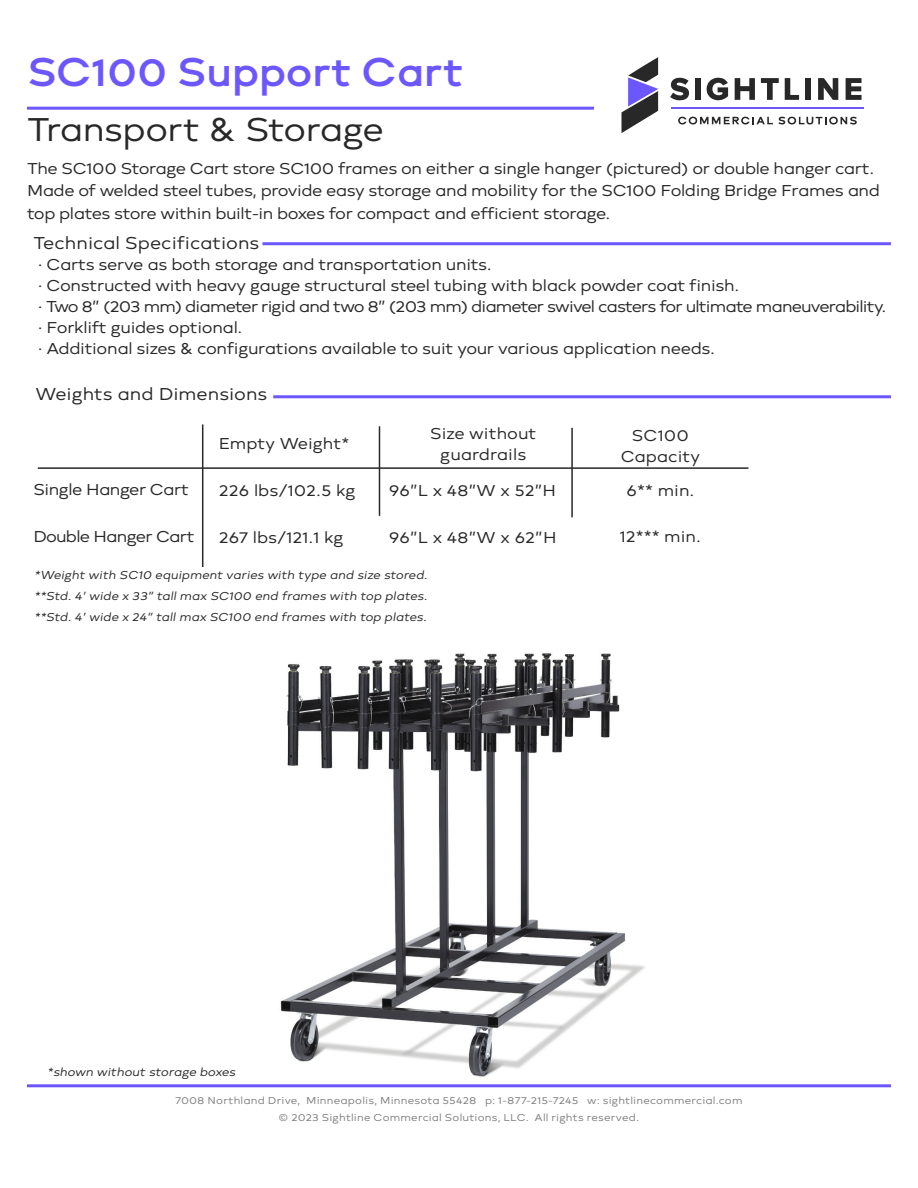
<style>
.page{position:relative;width:918px;height:1188px;background:#fff}
.page>*{position:absolute;margin:0;border:0;box-sizing:border-box;transform-origin:0 0}
.t1{font:700 42px "Brooklyn";letter-spacing:-.03em;color:#6c57ff}
.t2{font:34.5px "Brooklyn";letter-spacing:-.02em;color:#282828}
.t3{font:18px "Brooklyn";color:#282828}
.Chart_Copy__SideBar{font:16.5px/22.5px "Brooklyn";letter-spacing:-.025em;color:#282828}
.Chart_Copy__SideBar-2{font:16.5px "Brooklyn";letter-spacing:-.05em;color:#282828}
.Chart_Copy__SideBar-3{font:16.5px/21px "Brooklyn";color:#282828;text-align:center}
.Chart_Copy__SideBar-4{font:italic 12px "Brooklyn";color:#282828}
.t4{font:10.5px/16.6px "Brooklyn";letter-spacing:.015em;color:#7f7f7f;text-align:center}
</style>
<div class="page">
<hr style="left:27px;top:107px;width:567px;height:3px;background:#6c57ff">
<hr style="left:27px;top:1084px;width:864px;height:3px;background:#6c57ff">
<svg style="left:622px;top:57px;width:36px;height:76px"></svg>
<svg style="left:818px;top:78px;width:20px;height:22px"></svg>
<hr style="left:672px;top:107px;width:192px;height:2px;background:#6c57ff">
<svg style="left:707px;top:77px;width:21px;height:24px"></svg>
<svg style="left:735px;top:78px;width:20px;height:22px"></svg>
<svg style="left:846px;top:78px;width:16px;height:22px"></svg>
<svg style="left:670px;top:77px;width:19px;height:24px"></svg>
<svg style="left:761px;top:78px;width:18px;height:22px"></svg>
<svg style="left:785px;top:78px;width:14px;height:22px"></svg>
<div style="left:695px;top:78px;width:6px;height:22px;background:#282828"></div>
<div style="left:805px;top:78px;width:6px;height:22px;background:#282828"></div>
<svg style="left:678px;top:116px;width:179px;height:9px"></svg>
<img style="left:280px;top:653px;width:365px;height:424px">
<hr style="left:273px;top:395px;width:618px;height:3px;background:#6c57ff">
<hr style="left:202px;top:424px;width:1px;height:143px;background:#282828">
<hr style="left:38px;top:467px;width:710px;height:2px;background:#282828">
<hr style="left:379px;top:426px;width:1px;height:90px;background:#282828">
<hr style="left:262px;top:242px;width:629px;height:3px;background:#6c57ff">
<hr style="left:571px;top:428px;width:2px;height:89px;background:#282828">
<h1 class="t1" style="left:27px;top:52px;width:438px">SC100 Support Cart</h1>
<h2 class="t2" style="left:27px;top:113px;width:358px">Transport &amp; Storage</h2>
<p class="Chart_Copy__SideBar" style="left:27px;top:158px;width:855px">The SC100 Storage Cart store SC100 frames on either a single hanger (pictured) or double hanger cart.<br>Made of welded steel tubes, provide easy storage and mobility for the SC100 Folding Bridge Frames and top plates store within built-in boxes for compact and efficient storage.</p>
<p class="t3" style="left:33px;top:235px;width:227px">Technical Specifications</p>
<p class="Chart_Copy__SideBar" style="left:38px;top:254px;width:456px">· Carts serve as both storage and transportation units.</p>
<p class="Chart_Copy__SideBar" style="left:38px;top:275px;width:703px">· Constructed with heavy gauge structural steel tubing with black powder coat finish.</p>
<p class="Chart_Copy__SideBar-2" style="left:38px;top:298px;width:850px">· Two 8” (203 mm) diameter rigid and two 8” (203 mm) diameter swivel casters for ultimate maneuverability.</p>
<p class="Chart_Copy__SideBar" style="left:38px;top:317px;width:206px">· Forklift guides optional.</p>
<p class="Chart_Copy__SideBar" style="left:38px;top:338px;width:679px">· Additional sizes &amp; configurations available to suit your various application needs.</p>
<p class="t3" style="left:36px;top:386px;width:233px">Weights and Dimensions</p>
<p class="Chart_Copy__SideBar" style="left:33px;top:479px;width:157px">Single Hanger Cart</p>
<p class="Chart_Copy__SideBar-3" style="left:219px;top:434px;width:132px">Empty Weight*</p>
<p class="Chart_Copy__SideBar-3" style="left:430px;top:424px;width:108px">Size without guardrails</p>
<p class="Chart_Copy__SideBar-3" style="left:219px;top:481px;width:138px">226 lbs/102.5 kg</p>
<p class="Chart_Copy__SideBar" style="left:389px;top:480px;width:169px">96”L x 48”W x 52”H</p>
<p class="Chart_Copy__SideBar" style="left:632px;top:425px;width:58px">SC100</p>
<p class="Chart_Copy__SideBar-3" style="left:621px;top:447px;width:81px">Capacity</p>
<p class="Chart_Copy__SideBar" style="left:626px;top:480px;width:70px">6** min.</p>
<p class="Chart_Copy__SideBar" style="left:33px;top:526px;width:163px">Double Hanger Cart</p>
<p class="Chart_Copy__SideBar-3" style="left:219px;top:528px;width:126px">267 lbs/121.1 kg</p>
<p class="Chart_Copy__SideBar" style="left:389px;top:527px;width:169px">96”L x 48”W x 62”H</p>
<p class="Chart_Copy__SideBar" style="left:620px;top:526px;width:83px">12*** min.</p>
<p class="Chart_Copy__SideBar-4" style="left:36px;top:570px;width:395px">*Weight with SC10 equipment varies with type and size stored.</p>
<p class="Chart_Copy__SideBar-4" style="left:36px;top:591px;width:394px">**Std. 4’ wide x 33” tall max SC100 end frames with top plates.</p>
<p class="Chart_Copy__SideBar-4" style="left:36px;top:612px;width:394px">**Std. 4’ wide x 24” tall max SC100 end frames with top plates.</p>
<p class="Chart_Copy__SideBar-4" style="left:49px;top:1066px;width:190px">*shown without storage boxes</p>
<p class="t4" style="left:175px;top:1093px;width:569px">7008 Northland Drive, Minneapolis, Minnesota 55428 p: 1-877-215-7245 w: sightlinecommercial.com © 2023 Sightline Commercial Solutions, LLC. All rights reserved.</p>
</div>
